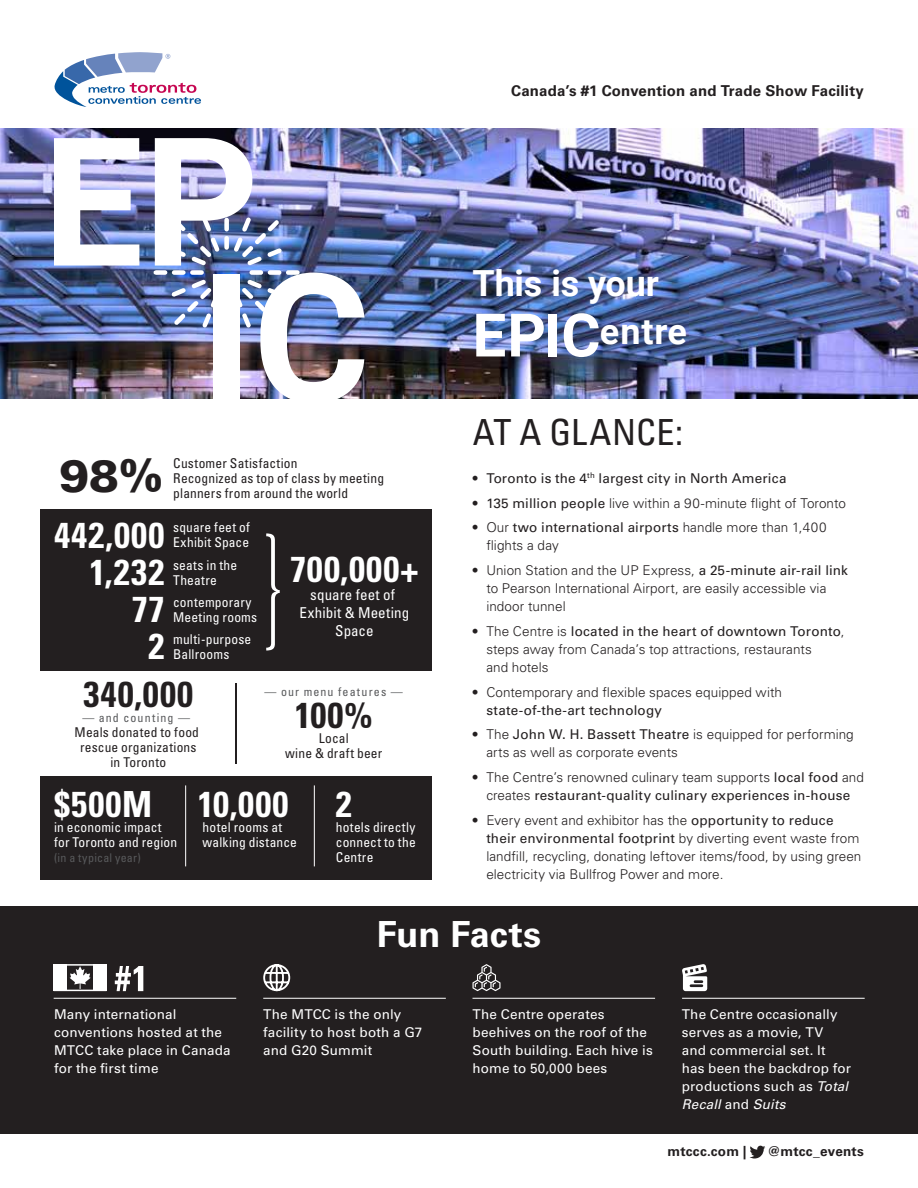
<style>
.page{position:relative;width:918px;height:1188px;background:#fff}
.page>*{position:absolute;margin:0;border:0;box-sizing:border-box;transform-origin:0 0}
.t1{font:900 45px "Univers LT Std";color:#231f20}
.t2{font:700 condensed 36px "Univers LT Std";letter-spacing:.035em;color:#fff}
.t3{font:700 36px/47.2px "Roboto";color:#fff}
.t4{font:700 condensed 36px "Univers LT Std";letter-spacing:.035em;color:#231f20}
.t5{font:condensed 36px "Univers LT Std";color:#231f20}
.t6{font:700 36px "Univers LT Std";color:#fff}
.t7{font:700 15px "Univers LT Std";letter-spacing:.01em;color:#231f20}
.t8{font:condensed 15px/18px "Univers LT Std";letter-spacing:.01em;color:#fff;text-align:center}
.t9{font:300 13.5px/18px "Univers LT Std";letter-spacing:.005em;color:#231f20}
.t10{font:13.5px/18px "Univers LT Std";letter-spacing:.01em;color:#fff}
.t11{font:condensed 13.5px/15px "Univers LT Std";letter-spacing:.015em;color:#fff}
.t12{font:13.5px/18px "Univers LT Std";letter-spacing:.015em;color:#231f20;text-align:center}
.t13{font:condensed 13.5px/15px "Univers LT Std";letter-spacing:.015em;color:#231f20;text-align:center}
.t14{font:700 13.5px "Univers LT Std";letter-spacing:.015em;color:#231f20}
.t15{font:condensed 12px "Univers LT Std";letter-spacing:.09em;color:#58595b}
.t16{font:condensed 12px "Univers LT Std";letter-spacing:.02em;color:#58595b}
.s1{font-size:60px}
.s2{font-weight:400}
.s3{font-weight:300}
.s4{font-style:italic}
</style>
<div class="page">
<div style="left:0;top:906px;width:918px;height:228px;background:#231f20"></div>
<svg style="left:54px;top:52px;width:147px;height:55px"></svg>
<img style="left:0;top:128px;width:918px;height:270px">
<img style="left:54px;top:138px;width:85px;height:128px">
<img style="left:154px;top:138px;width:210px;height:261px">
<div style="left:40px;top:509px;width:392px;height:162px;background:#231f20"></div>
<div style="left:40px;top:776px;width:392px;height:104px;background:#231f20"></div>
<hr style="left:236px;top:683px;width:1px;height:81px;background:#231f20">
<svg style="left:266px;top:533px;width:14px;height:118px"></svg>
<hr style="left:185px;top:785px;width:1px;height:81px;background:#fff">
<hr style="left:314px;top:785px;width:1px;height:81px;background:#fff">
<hr style="left:54px;top:998px;width:182px;height:1px;background:#fff">
<svg style="left:70px;top:967px;width:21px;height:21px"></svg>
<div style="left:54px;top:964px;width:13px;height:27px;background:#fff"></div>
<div style="left:93px;top:964px;width:13px;height:27px;background:#fff"></div>
<div style="left:54px;top:964px;width:52px;height:27px;border:2px solid #fff"></div>
<svg style="left:115px;top:966px;width:28px;height:25px"></svg>
<hr style="left:263px;top:998px;width:183px;height:1px;background:#fff">
<svg style="left:263px;top:964px;width:28px;height:28px"></svg>
<hr style="left:472px;top:998px;width:183px;height:1px;background:#fff">
<svg style="left:472px;top:964px;width:29px;height:27px"></svg>
<hr style="left:682px;top:998px;width:183px;height:1px;background:#fff">
<svg style="left:682px;top:964px;width:25px;height:27px"></svg>
<svg style="left:750px;top:1146px;width:15px;height:13px"></svg>
<p class="t7" style="left:511px;top:82px;width:354px">Canada’s #1 Convention and Trade Show Facility</p>
<h1 class="t1" style="left:59px;top:448px;width:105px">98%</h1>
<p class="t13" style="left:173px;top:455px;width:212px;text-align:left">Customer Satisfaction<br>Recognized as top of class by meeting planners from around the world</p>
<h2 class="t2" style="left:54px;top:513px;width:112px">442,000</h2>
<p class="t11" style="left:173px;top:520px;width:78px">square feet of<br>Exhibit Space</p>
<h2 class="t2" style="left:90px;top:550px;width:76px">1,232</h2>
<p class="t11" style="left:173px;top:557px;width:66px">seats in the<br>Theatre</p>
<h2 class="t2" style="left:132px;top:587px;width:34px">77</h2>
<p class="t11" style="left:173px;top:594px;width:86px">contemporary<br>Meeting rooms</p>
<h2 class="t2" style="left:148px;top:625px;width:17px">2</h2>
<p class="t11" style="left:173px;top:632px;width:80px">multi-purpose<br>Ballrooms</p>
<h2 class="t2" style="left:290px;top:547px;width:130px">700,000+</h2>
<p class="t8" style="left:299px;top:585px;width:111px">square feet of<br>Exhibit &amp; Meeting<br>Space</p>
<h2 class="t4" style="left:83px;top:672px;width:111px">340,000</h2>
<p class="t15" style="left:82px;top:710px;width:109px">— and counting —</p>
<p class="t13" style="left:75px;top:725px;width:126px">Meals donated to food rescue organizations in Toronto</p>
<p class="t15" style="left:265px;top:685px;width:140px">— our menu features —</p>
<h2 class="t4" style="left:295px;top:693px;width:79px">100%</h2>
<p class="t13" style="left:285px;top:730px;width:99px">Local<br>wine &amp; draft beer</p>
<h2 class="t2" style="left:54px;top:782px;width:100px">$500M</h2>
<p class="t11" style="left:54px;top:819px;width:125px">in economic impact for Toronto and region</p>
<p class="t16" style="left:54px;top:850px;width:88px">(in a typical year)</p>
<h2 class="t2" style="left:198px;top:782px;width:92px">10,000</h2>
<p class="t11" style="left:203px;top:819px;width:96px">hotel rooms at walking distance</p>
<h2 class="t2" style="left:336px;top:782px;width:17px">2</h2>
<p class="t11" style="left:336px;top:819px;width:81px;text-align:justify">hotels directly connect to the Centre</p>
<h2 class="t3" style="left:472px;top:259px;width:216px">This is your<br><span class="s1">EPIC</span>entre</h2>
<h2 class="t5" style="left:473px;top:409px;width:212px">AT A GLANCE:</h2>
<p class="t12" style="left:473px;top:469px;width:315px">• Toronto is the 4<sup>th</sup> largest city in North America</p>
<p class="t9" style="left:473px;top:494px;width:375px"><span class="s2">• 135 million people</span> live within a 90-minute flight of Toronto</p>
<p class="t9" style="left:486px;top:519px;width:342px;text-indent:-14px"><span class="s2">•</span> Our <span class="s2">two international airports</span> handle more than 1,400 flights a day</p>
<p class="t9" style="left:486px;top:561px;width:363px;text-indent:-14px"><span class="s2">•</span> Union Station and the UP Express, <span class="s2">a 25-minute air-rail link </span>to Pearson International Airport, are easily accessible via indoor tunnel</p>
<p class="t9" style="left:486px;top:622px;width:360px;text-indent:-14px"><span class="s2">•</span> The Centre is <span class="s2">located in the heart of downtown Toronto</span>, steps away from Canada’s top attractions, restaurants<br>and hotels</p>
<p class="t9" style="left:486px;top:683px;width:297px;text-indent:-14px"><span class="s2">•</span> Contemporary and flexible spaces equipped with <span class="s2">state-of-the-art technology</span></p>
<p class="t9" style="left:486px;top:726px;width:369px;text-indent:-14px"><span class="s2">•</span> The <span class="s2">John W. H. Bassett Theatre</span> is equipped for performing arts as well as corporate events</p>
<p class="t12" style="left:473px;top:768px;width:393px">• <span class="s3">The Centre’s renowned culinary team supports</span> local food <span class="s3">and creates</span> restaurant-quality culinary experiences in-house</p>
<p class="t9" style="left:486px;top:811px;width:377px;text-indent:-14px"><span class="s2">•</span> Every event and exhibitor has the <span class="s2">opportunity to reduce their environmental footprint</span> by diverting event waste from landfill, recycling, donating leftover items/food, by using green electricity via Bullfrog Power and more.</p>
<h2 class="t6" style="left:377px;top:914px;width:166px">Fun Facts</h2>
<p class="t10" style="left:54px;top:1006px;width:178px">Many international conventions hosted at the<br>MTCC take place in Canada for the first time</p>
<p class="t10" style="left:263px;top:1006px;width:161px">The MTCC is the only facility to host both a G7 and G20 Summit</p>
<p class="t10" style="left:472px;top:1006px;width:182px">The Centre operates beehives on the roof of the<br>South building. Each hive is home to 50,000 bees</p>
<p class="t10" style="left:682px;top:1006px;width:171px">The Centre occasionally serves as a movie, TV and commercial set. It has been the backdrop for productions such as <span class="s4">Total<br>Recall</span> and <span class="s4">Suits</span></p>
<p class="t14" style="left:667px;top:1143px;width:81px">mtccc.com |</p>
<p class="t14" style="left:768px;top:1143px;width:98px">@mtcc_events</p>
</div>
